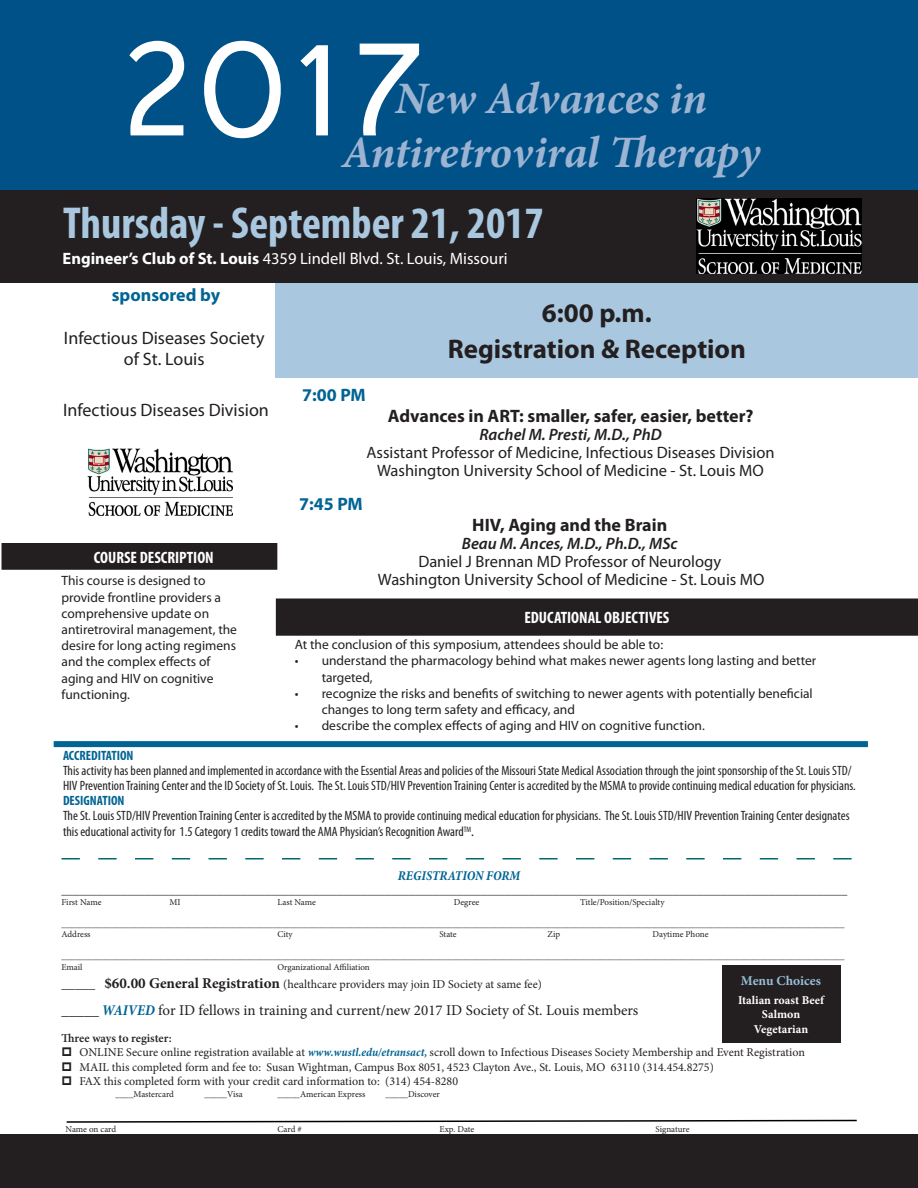
<style>
.page{position:relative;width:918px;height:1188px;background:#fff}
.page>*{position:absolute;margin:0;border:0;box-sizing:border-box;transform-origin:0 0}
.t1{font:142.5px "Raavi";color:#fff}
.t2{font:italic 700 45px "Minion Pro";letter-spacing:-.005em;color:#9cb4d2}
.t3{font:700 condensed 45px "Myriad Pro";color:#a9c8df}
.t4{font:700 27px "Myriad Pro";color:#231f20}
.t5{font:700 18px "Myriad Pro";color:#231f20}
.t6{font:18px "Myriad Pro";color:#231f20}
.t7{font:700 18px "Myriad Pro";color:#006494}
.t8{font:16.5px "Myriad Pro";color:#231f20}
.t9{font:16.5px "Myriad Pro";color:#fff}
.t10{font:italic 600 16.5px "Myriad Pro";color:#231f20}
.t11{font:700 condensed 16.5px "Myriad Pro";color:#fff}
.t12{font:15px "Minion Pro";color:#231f20}
.t13{font:condensed 13.5px/15px "Myriad Pro";color:#231f20}
.t14{font:13.5px/16.2px "Myriad Pro";color:#231f20}
.t15{font:700 condensed 13.5px "Myriad Pro";color:#006494}
.t16{font:italic 700 condensed 13.5px "Minion Pro";color:#006494}
.t17{font:700 13.5px "Minion Pro";color:#98bed8}
.t18{font:12px "Minion Pro";color:#231f20}
.t19{font:700 12px "Minion Pro";color:#fff}
.t20{font:600 12px "Minion Pro";letter-spacing:-.005em;color:#231f20}
.t21{font:9px "Minion Pro";letter-spacing:-.005em;color:#231f20}
.s1{font-weight:700}
.s2{font-stretch:normal}
.s3{font-size:13.5px}
.s4{font-weight:700;font-size:15px}
.s5{font-weight:700;font-style:italic;font-stretch:condensed}
.s6{font-weight:700;font-style:italic;font-stretch:condensed;color:#006494}
</style>
<div class="page">
<div style="left:276px;top:283px;width:642px;height:95px;background:#a9c8df"></div>
<div style="left:0;top:187px;width:918px;height:96px;background:#231f20"></div>
<div style="left:0;top:0;width:918px;height:190px;background:#005187"></div>
<div style="left:54px;top:741px;width:814px;height:6px;background:#006494"></div>
<div style="left:277px;top:599px;width:640px;height:36px;background:#231f20"></div>
<div style="left:276px;top:598px;width:642px;height:38px;border:2px solid #231f20"></div>
<svg style="left:62px;top:858px;width:790px;height:2px"></svg>
<div style="left:2px;top:544px;width:275px;height:25px;background:#231f20"></div>
<div style="left:2px;top:543px;width:275px;height:27px;border:2px solid #231f20"></div>
<div style="left:0;top:1134px;width:918px;height:54px;background:#231f20"></div>
<img style="left:696px;top:198px;width:166px;height:75px">
<svg style="left:66px;top:1119px;width:791px;height:4px"></svg>
<img style="left:87px;top:449px;width:146px;height:66px">
<div style="left:722px;top:965px;width:118px;height:78px;background:#231f20"></div>
<p class="t1" style="left:117px;top:3px;width:314px">2017</p>
<p class="t2" style="left:342px;top:120px;width:420px">Antiretroviral Therapy</p>
<p class="t2" style="left:395px;top:66px;width:313px">New Advances in</p>
<p class="t3" style="left:63px;top:195px;width:482px">Thursday - September 21, 2017</p>
<p class="t9" style="left:63px;top:248px;width:447px"><span class="s1">Engineer’s Club of St. Louis</span> 4359 Lindell Blvd. St. Louis, Missouri</p>
<p class="t7" style="left:112px;top:283px;width:110px">sponsored by</p>
<p class="t6" style="left:64px;top:327px;width:202px">Infectious Diseases Society</p>
<p class="t6" style="left:124px;top:348px;width:82px">of St. Louis</p>
<p class="t6" style="left:63px;top:399px;width:207px">Infectious Diseases Division</p>
<p class="t11" style="left:94px;top:547px;width:121px">COURSE DESCRIPTION</p>
<p class="t14" style="left:62px;top:573px;width:161px">This course is designed to provide frontline providers a</p>
<p class="t14" style="left:62px;top:605px;width:177px">comprehensive update on antiretroviral management, the desire for long acting regimens and the complex effects of aging and HIV on cognitive functioning.</p>
<p class="t7" style="left:302px;top:383px;width:65px">7:00 PM</p>
<p class="t4" style="left:542px;top:296px;width:111px">6:00 p.m.</p>
<p class="t4" style="left:448px;top:332px;width:300px">Registration &amp; Reception</p>
<p class="t5" style="left:388px;top:404px;width:367px">Advances in ART: smaller, safer, easier, better?</p>
<p class="t10" style="left:480px;top:424px;width:184px">Rachel M. Presti, M.D., PhD</p>
<p class="t8" style="left:366px;top:443px;width:410px">Assistant Professor of Medicine, Infectious Diseases Division</p>
<p class="t8" style="left:377px;top:461px;width:388px">Washington University School of Medicine - St. Louis MO</p>
<p class="t7" style="left:299px;top:493px;width:65px">7:45 PM</p>
<p class="t5" style="left:472px;top:514px;width:196px">HIV, Aging and the Brain</p>
<p class="t10" style="left:462px;top:533px;width:217px">Beau M. Ances, M.D., Ph.D., MSc</p>
<p class="t8" style="left:418px;top:552px;width:304px">Daniel J Brennan MD Professor of Neurology</p>
<p class="t8" style="left:378px;top:570px;width:388px">Washington University School of Medicine - St. Louis MO</p>
<p class="t11" style="left:524px;top:607px;width:147px">EDUCATIONAL OBJECTIVES</p>
<p class="t14" style="left:295px;top:636px;width:370px">At the conclusion of this symposium, attendees should be able to:</p>
<p class="t14" style="left:322px;top:652px;width:496px;text-indent:-27px">• understand the pharmacology behind what makes newer agents long lasting and better targeted,</p>
<p class="t14" style="left:322px;top:685px;width:493px;text-indent:-27px">• recognize the risks and benefits of switching to newer agents with potentially beneficial changes to long term safety and efficacy, and</p>
<p class="t14" style="left:295px;top:717px;width:412px">• describe the complex effects of aging and HIV on cognitive function.</p>
<p class="t15" style="left:63px;top:747px;width:72px">ACCREDITATION</p>
<p class="t13" style="left:63px;top:763px;width:794px">This activity has been planned and implemented in accordance with the Essential Areas and policies of the Missouri State Medical Association through the joint sponsorship of the St. Louis STD/<br>HIV Prevention Training Center and the ID Society of St. Louis. The St. Louis STD/HIV Prevention Training Center is accredited by the MSMA to provide continuing medical education for physicians.</p>
<p class="t15" style="left:63px;top:792px;width:63px">DESIGNATION</p>
<p class="t13" style="left:63px;top:808px;width:788px;line-height:16.2px">The St. Louis STD/HIV Prevention Training Center is accredited by the MSMA to provide continuing medical education for physicians. The St. Louis STD/HIV Prevention Training Center designates this educational activity for 1.5 Category 1 credits toward the AMA Physician’s Recognition Award<sup>TM</sup><span class="s2">.</span></p>
<p class="t16" style="left:398px;top:866px;width:124px">REGISTRATION FORM</p>
<p class="t18" style="left:62px;top:882px;width:787px">___________________________________________________________________________________________________________________________________</p>
<p class="t21" style="left:62px;top:896px;width:41px">First Name</p>
<p class="t21" style="left:170px;top:896px;width:13px">MI</p>
<p class="t21" style="left:278px;top:896px;width:40px">Last Name</p>
<p class="t21" style="left:454px;top:896px;width:27px">Degree</p>
<p class="t21" style="left:580px;top:896px;width:86px">Title/Position/Specialty</p>
<p class="t21" style="left:62px;top:918px;width:784px">______________________________________________________________________________________________________________________________________________________________________________</p>
<p class="t21" style="left:62px;top:929px;width:31px">Address</p>
<p class="t21" style="left:278px;top:929px;width:17px">City</p>
<p class="t21" style="left:440px;top:929px;width:19px">State</p>
<p class="t21" style="left:548px;top:929px;width:14px">Zip</p>
<p class="t21" style="left:653px;top:929px;width:57px">Daytime Phone</p>
<p class="t21" style="left:62px;top:950px;width:784px">______________________________________________________________________________________________________________________________________________________________________________</p>
<p class="t21" style="left:62px;top:961px;width:23px">Email</p>
<p class="t21" style="left:278px;top:961px;width:94px">Organizational Affiliation</p>
<p class="t18" style="left:62px;top:976px;width:482px"><span class="s3">_____</span> <span class="s4">$60.00 General Registration</span> (healthcare providers may join ID Society at same fee)</p>
<p class="t12" style="left:62px;top:1000px;width:578px"><span class="s5">_____</span> <span class="s6">WAIVED</span> for ID fellows in training and current/new 2017 ID Society of St. Louis members</p>
<p class="t20" style="left:62px;top:1030px;width:112px">Three ways to register:</p>
<p class="t18" style="left:80px;top:1044px;width:727px">ONLINE Secure online registration available at <span class="s6">www.wustl.edu/etransact,</span> scroll down to Infectious Diseases Society Membership and Event Registration</p>
<p class="t18" style="left:80px;top:1059px;width:636px">MAIL this completed form and fee to: Susan Wightman, Campus Box 8051, 4523 Clayton Ave., St. Louis, MO 63110 (314.454.8275)</p>
<p class="t18" style="left:80px;top:1073px;width:380px">FAX this completed form with your credit card information to: (314) 454-8280</p>
<p class="t21" style="left:116px;top:1088px;width:60px">____Mastercard</p>
<p class="t21" style="left:205px;top:1088px;width:40px">_____Visa</p>
<p class="t21" style="left:278px;top:1088px;width:89px">_____American Express</p>
<p class="t21" style="left:386px;top:1088px;width:56px">_____Discover</p>
<p class="t21" style="left:66px;top:1123px;width:52px">Name on card</p>
<p class="t21" style="left:278px;top:1123px;width:26px">Card #</p>
<p class="t21" style="left:440px;top:1123px;width:36px">Exp. Date</p>
<p class="t21" style="left:656px;top:1123px;width:36px">Signature</p>
<p class="t17" style="left:741px;top:971px;width:82px">Menu Choices</p>
<p class="t19" style="left:738px;top:991px;width:87px">Italian roast Beef</p>
<p class="t19" style="left:762px;top:1006px;width:40px">Salmon</p>
<p class="t19" style="left:754px;top:1020px;width:56px">Vegetarian</p>
</div>
